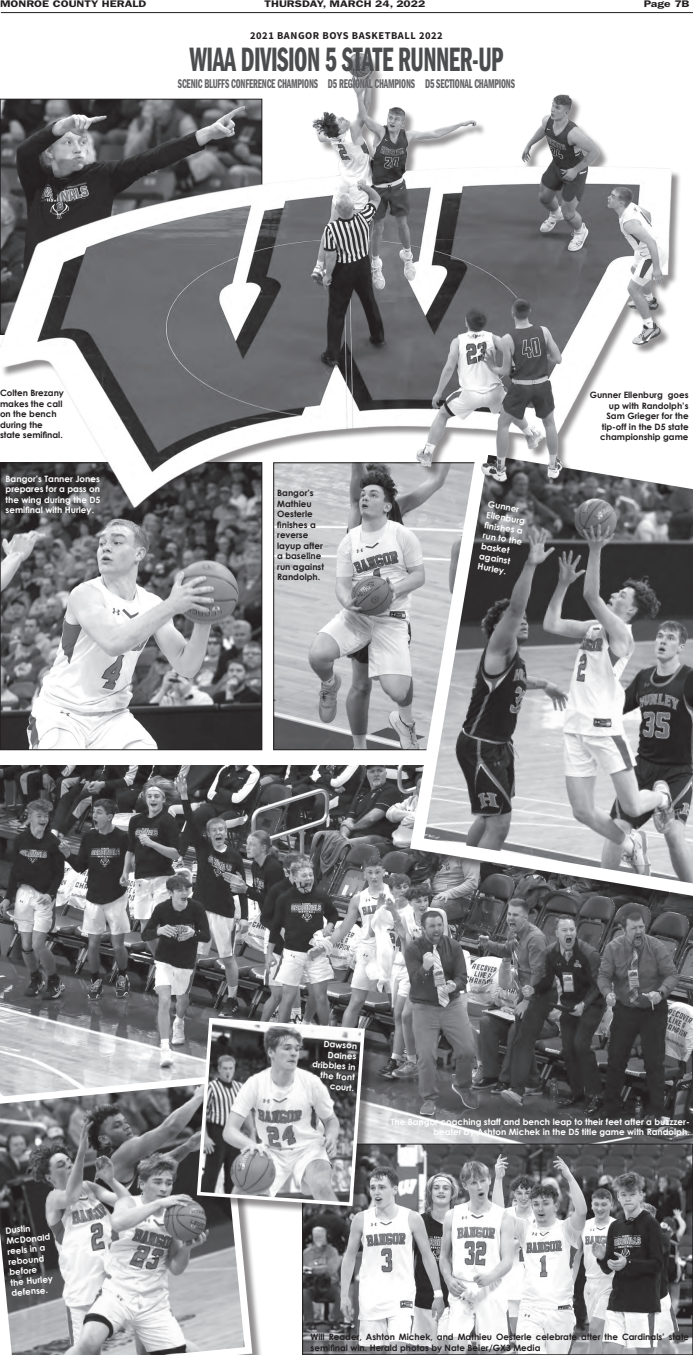
<style>
.page{position:relative;width:693px;height:1355px;background:#fff}
.page>*{position:absolute;margin:0;border:0;box-sizing:border-box;transform-origin:0 0}
.t1{font:35px "ITC Franklin Gothic Std Dm Cp";letter-spacing:-.02em;color:#4b4c4d;scale:.8 1}
.t2{font:13.12px "ITC Franklin Gothic Std Dm Cp";letter-spacing:-.02em;color:#636366;scale:.8 1}
.t3{font:700 10.5px "Source Sans Pro";letter-spacing:.05em;color:#231f20}
.t4{font:600 9.62px "ITC Franklin Gothic Std";color:#231f20;scale:1.25 1}
.t5{font:700 8.75px/10.5px "Century Gothic";color:#231f20}
.t6{font:700 8.75px/10.5px "Century Gothic";color:#fff;text-align:right}
</style>
<div class="page">
<hr style="left:1px;top:12px;width:692px;height:1px;background:#231f20">
<img style="left:0;top:765px;width:693px;height:378px">
<img style="left:275px;top:517px;width:128px;height:231px">
<img style="left:2px;top:517px;width:258px;height:231px">
<svg style="left:0;top:1071px;width:256px;height:283px;background:#9a9a9c"></svg>
<svg style="left:403px;top:488px;width:290px;height:420px;background:#909092"></svg>
<img style="left:0;top:53px;width:690px;height:463px">
<img style="left:304px;top:1145px;width:387px;height:207px">
<div style="left:302px;top:1143px;width:391px;height:211px;border:1px solid #231f20"></div>
<div style="left:199px;top:1019px;width:177px;height:197px;background:#231f20;opacity:.5"></div>
<svg style="left:195px;top:1016px;width:172px;height:192px"></svg>
<p class="t4" style="left:0;top:-2px;width:119px">MONROE COUNTY HERALD</p>
<p class="t4" style="left:265px;top:-2px;width:130px">THURSDAY, MARCH 24, 2022</p>
<p class="t4" style="left:644px;top:-2px;width:38px">Page 7B</p>
<p class="t3" style="left:250px;top:29px;width:194px">2021 BANGOR BOYS BASKETBALL 2022</p>
<p class="t1" style="left:189px;top:40px;width:394px">WIAA DIVISION 5 STATE RUNNER-UP</p>
<p class="t2" style="left:178px;top:77px;width:423px">SCENIC BLUFFS CONFERENCE CHAMPIONS D5 REGIONAL CHAMPIONS D5 SECTIONAL CHAMPIONS</p>
<p class="t5" style="left:0;top:388px;width:66px">Colten Brezany makes the call on the bench during the state semifinal.</p>
<p class="t6" style="left:6px;top:473px;width:96px;text-align:justify">Bangor’s Tanner Jones prepares for a pass on the wing during the D5 semifinal with Hurley.</p>
<p class="t5" style="left:277px;top:487px;width:48px">Bangor’s<br>Mathieu<br>Oesterle finishes a reverse layup after a baseline run against<br>Randolph.</p>
<p class="t6" style="left:489px;top:498px;width:42px;text-align:left;rotate:10deg">Gunner<br>Ellenburg fi nishes a run to the basket against<br>Hurley.</p>
<p class="t5" style="left:590px;top:390px;width:100px;text-align:right">Gunner Ellenburg goes up with Randolph’s<br>Sam Grieger for the tip-off in the D5 state championship game</p>
<p class="t6" style="left:4px;top:1225px;width:46px;text-align:left;rotate:-6deg">Dustin<br>McDonald reels in a rebound before<br>the Hurley defense.</p>
<p class="t6" style="left:314px;top:1037px;width:45px;rotate:4deg">Dawson<br>Daines dribbles in the front court.</p>
<p class="t6" style="left:391px;top:1116px;width:300px">The Bangor coaching staff and bench leap to their feet after a buzzzer&shy;beater by Ashton Michek in the D5 title game with Randolph.</p>
<p class="t5" style="left:311px;top:1331px;width:380px">Will Reader, Ashton Michek, and Mathieu Oesterle celebrate after the Cardinals’ state semifinal win. Herald photos by Nate Beier/GX3 Media</p>
</div>
